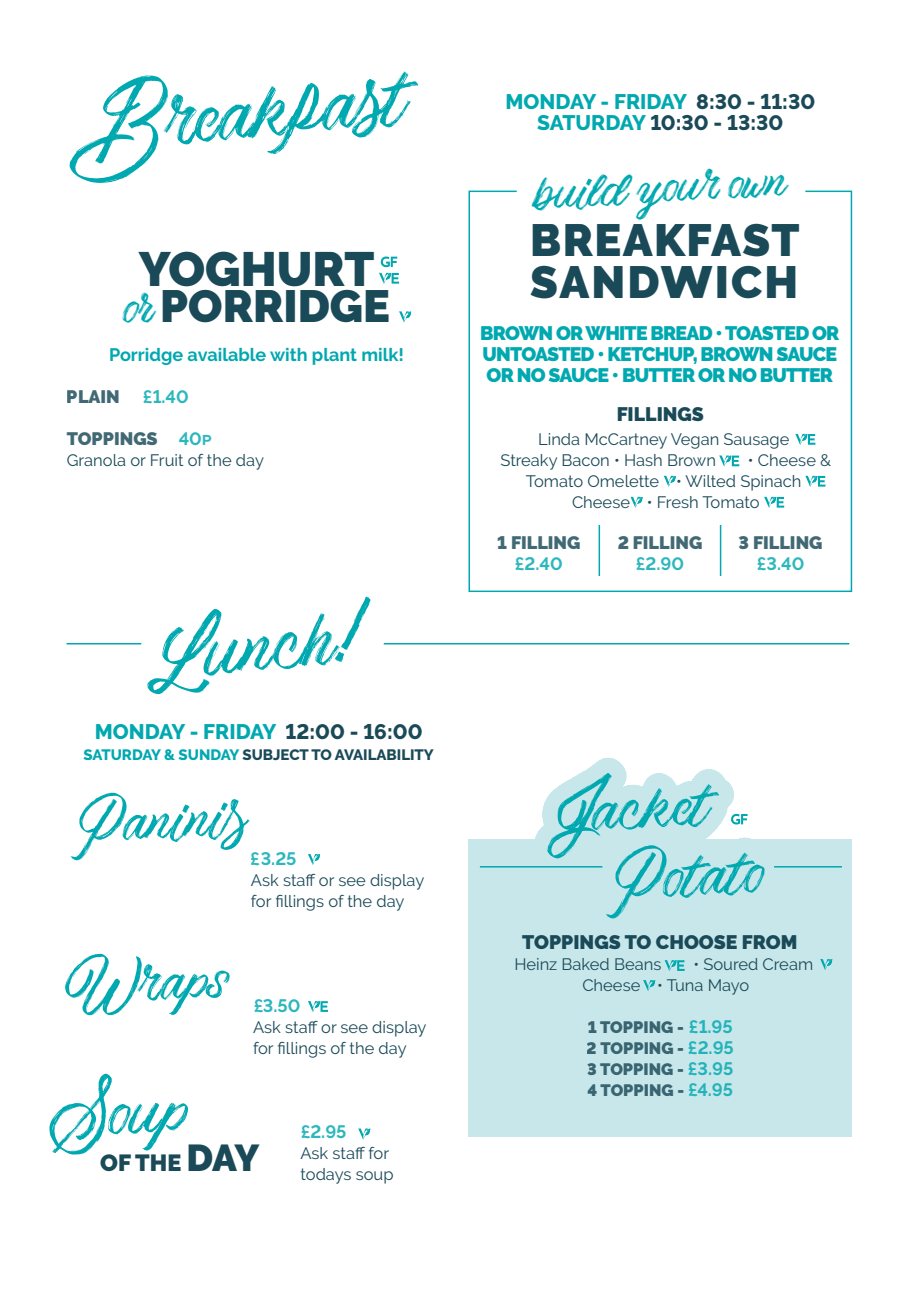
<style>
.page{position:relative;width:919px;height:1289px;background:#fff}
.page>*{position:absolute;margin:0;border:0;box-sizing:border-box;transform-origin:0 0}
.t1{font:75px "America";color:#00a8b0}
.t2{font:72px "America";color:#00a8b0}
.t3{font:63px "America";color:#00a8b0}
.t4{font:58.5px "America";color:#00a8b0}
.t5{font:54px "America";color:#00a8b0}
.t6{font:900 48px "Raleway";color:#1a4a58}
.t7{font:900 45px "Raleway";letter-spacing:.03em;color:#1a4a58}
.t8{font:45px "America";color:#00a8b0}
.t9{font:900 45px "Raleway";color:#1a4a58}
.t10{font:900 23.4px "Raleway";color:#1a4a58}
.t11{font:800 21px "Raleway";color:#00a8b0}
.t12{font:800 21px "Raleway";color:#1a4a58}
.t13{font:900 19.5px/21px "Raleway";letter-spacing:-.04em;color:#00a8b0}
.t14{font:900 19.5px "Raleway";color:#1a4a58}
.t15{font:700 18px "Raleway";color:#00a8b0}
.t16{font:900 18px "Raleway";color:#1a4a58}
.t17{font:16.5px/21px "Raleway";color:#1a4a58}
.t18{font:900 16.5px/21px "Raleway";color:#1a4a58;text-align:justify}
.t19{font:800 15px "Raleway";color:#1a4a58}
.s1{font-family:"America";font-weight:400;color:#00a8b0}
.s2{font-weight:700;color:#00a8b0}
.s3{color:#1a4a58}
.s4{color:#00a8b0}
.s5{font-size:37.35px}
.s6{font-weight:700;font-size:18px;color:#00a8b0}
</style>
<div class="page">
<svg style="left:383px;top:643px;width:126px;height:494px"></svg>
<svg style="left:487px;top:677px;width:159px;height:460px"></svg>
<svg style="left:550px;top:644px;width:96px;height:428px"></svg>
<svg style="left:646px;top:190px;width:207px;height:947px"></svg>
<svg style="left:468px;top:190px;width:384px;height:403px"></svg>
<hr style="left:598px;top:525px;width:2px;height:51px;background:#00a8b0">
<hr style="left:719px;top:525px;width:2px;height:51px;background:#00a8b0">
<hr style="left:384px;top:643px;width:465px;height:1px;background:#00a8b0">
<hr style="left:67px;top:643px;width:74px;height:1px;background:#00a8b0">
<hr style="left:480px;top:866px;width:122px;height:1px;background:#00a8b0">
<hr style="left:774px;top:866px;width:67px;height:1px;background:#00a8b0">
<svg style="left:399px;top:311px;width:12px;height:11px"></svg>
<svg style="left:663px;top:476px;width:12px;height:11px"></svg>
<svg style="left:308px;top:854px;width:12px;height:11px"></svg>
<svg style="left:820px;top:959px;width:12px;height:11px"></svg>
<svg style="left:643px;top:980px;width:12px;height:11px"></svg>
<svg style="left:358px;top:1128px;width:12px;height:11px"></svg>
<svg style="left:630px;top:497px;width:12px;height:11px"></svg>
<svg style="left:379px;top:273px;width:20px;height:11px"></svg>
<svg style="left:795px;top:434px;width:20px;height:11px"></svg>
<svg style="left:308px;top:1001px;width:20px;height:11px"></svg>
<svg style="left:664px;top:960px;width:20px;height:11px"></svg>
<svg style="left:805px;top:476px;width:20px;height:11px"></svg>
<svg style="left:764px;top:497px;width:20px;height:11px"></svg>
<svg style="left:719px;top:455px;width:20px;height:11px"></svg>
<svg style="left:731px;top:813px;width:16px;height:11px"></svg>
<svg style="left:381px;top:256px;width:16px;height:11px"></svg>
<p class="t1" style="left:61px;top:87px;width:340px;rotate:-6deg">Breakfast</p>
<p class="t6" style="left:139px;top:241px;width:237px">YOGHURT</p>
<p class="t9" style="left:123px;top:280px;width:269px"><span class="s1">or</span>PORRIDGE</p>
<p class="t15" style="left:109px;top:344px;width:296px">Porridge available with plant milk!</p>
<p class="t16" style="left:67px;top:386px;width:55px">PLAIN</p>
<p class="t15" style="left:143px;top:386px;width:47px">£1.40</p>
<p class="t16" style="left:67px;top:428px;width:146px">TOPPINGS <span class="s2">40p</span></p>
<p class="t17" style="left:67px;top:449px;width:199px">Granola or Fruit of the day</p>
<p class="t2" style="left:140px;top:614px;width:232px;rotate:-6deg">Lunch!</p>
<p class="t11" style="left:95px;top:719px;width:329px">MONDAY - FRIDAY <span class="s3">12:00 - 16:00</span></p>
<p class="t19" style="left:83px;top:746px;width:352px"><span class="s4">SATURDAY &amp; SUNDAY</span> SUBJECT TO AVAILABILITY</p>
<p class="t5" style="left:67px;top:792px;width:176px;rotate:-3deg">Paninis</p>
<p class="t15" style="left:251px;top:848px;width:47px">£3.25</p>
<p class="t5" style="left:63px;top:954px;width:164px;rotate:-3deg">Wraps</p>
<p class="t17" style="left:251px;top:869px;width:175px">Ask staff or see display for fillings of the day</p>
<p class="t15" style="left:253px;top:995px;width:49px">£3.50</p>
<p class="t17" style="left:253px;top:1016px;width:175px">Ask staff or see display for fillings of the day</p>
<p class="t3" style="left:47px;top:1078px;width:140px;rotate:-3deg">Soup</p>
<p class="t10" style="left:100px;top:1149px;width:160px">OF THE <span class="s5">DAY</span></p>
<p class="t15" style="left:300px;top:1121px;width:47px">£2.95</p>
<p class="t17" style="left:300px;top:1142px;width:94px">Ask staff for todays soup</p>
<p class="t11" style="left:505px;top:89px;width:311px">MONDAY - FRIDAY <span class="s3">8:30 - 11:30</span></p>
<p class="t12" style="left:537px;top:110px;width:247px"><span class="s4">SATURDAY</span> 10:30 - 13:30</p>
<p class="t8" style="left:533px;top:166px;width:253px;rotate:-3deg">build your own</p>
<p class="t7" style="left:530px;top:214px;width:271px">BREAKFAST</p>
<p class="t7" style="left:530px;top:256px;width:269px">SANDWICH</p>
<p class="t13" style="left:480px;top:322px;width:361px">BROWN OR WHITE BREAD • TOASTED OR<br>UNTOASTED • KETCHUP, BROWN SAUCE<br>OR NO SAUCE • BUTTER OR NO BUTTER</p>
<p class="t14" style="left:616px;top:403px;width:89px">FILLINGS</p>
<p class="t17" style="left:500px;top:428px;width:290px;text-indent:38px">Linda McCartney Vegan Sausage<br>Streaky Bacon • Hash Brown</p>
<p class="t17" style="left:747px;top:449px;width:85px">• Cheese &amp;</p>
<p class="t17" style="left:526px;top:470px;width:277px">Tomato Omelette • Wilted Spinach</p>
<p class="t17" style="left:572px;top:491px;width:189px">Cheese • Fresh Tomato</p>
<p class="t16" style="left:497px;top:532px;width:85px">1 FILLING</p>
<p class="t15" style="left:514px;top:553px;width:49px">£2.40</p>
<p class="t16" style="left:617px;top:532px;width:86px">2 FILLING</p>
<p class="t15" style="left:635px;top:553px;width:50px">£2.90</p>
<p class="t16" style="left:738px;top:532px;width:86px">3 FILLING</p>
<p class="t15" style="left:756px;top:553px;width:49px">£3.40</p>
<p class="t4" style="left:543px;top:777px;width:163px;rotate:-3deg">Jacket</p>
<p class="t4" style="left:602px;top:845px;width:160px;rotate:-3deg">Potato</p>
<p class="t14" style="left:522px;top:931px;width:277px">TOPPINGS TO CHOOSE FROM</p>
<p class="t17" style="left:514px;top:953px;width:149px">Heinz Baked Beans</p>
<p class="t17" style="left:693px;top:953px;width:121px">• Soured Cream</p>
<p class="t17" style="left:582px;top:974px;width:168px">Cheese • Tuna Mayo</p>
<p class="t18" style="left:586px;top:1016px;width:149px">1 TOPPING - <span class="s6">£1.95<br></span>2 TOPPING - <span class="s6">£2.95<br></span>3 TOPPING - <span class="s6">£3.95<br></span>4 TOPPING - <span class="s6">£4.95</span></p>
</div>
